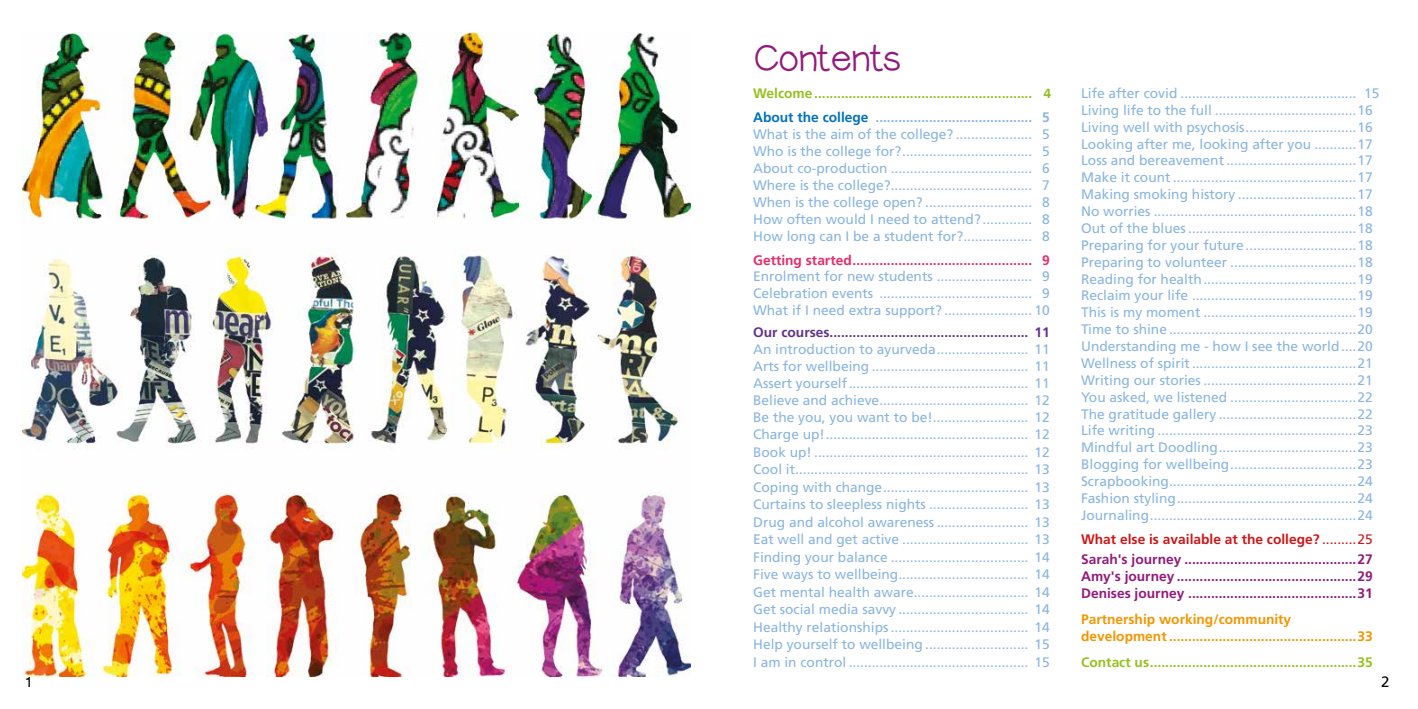
<style>
.page{position:relative;width:1418px;height:709px;background:#fff}
.page>*{position:absolute;margin:0;border:0;box-sizing:border-box;transform-origin:0 0}
.t1{font:38.62px "Ness";color:#921b7b}
.t2{font:15px "Swiss 721 BT";color:#000}
.t3{font:15px "Frutiger LT Std";color:#000}
.t4{font:13.75px/16.9px "Frutiger LT Std";color:#8ab5e1;text-align:justify}
.t5{font:700 13.75px/20.4px "Frutiger LT Std";color:#921b7b}
.t6{font:700 13.75px/24.5px "Frutiger LT Std";color:#95c11f}
.t7{font:700 13.75px/16.9px "Frutiger LT Std";color:#f49600}
.t8{font:700 13.75px "Frutiger LT Std";color:#63328a}
.t9{font:700 13.75px "Frutiger LT Std";color:#e72c6a}
.s1{font-family:"Swiss 721 BT"}
.s2{color:#0072bb}
.s3{color:#8ab5e1}
.s4{color:#cd1719}
.s5{font-weight:400;color:#cd1719}
</style>
<div class="page">
<img style="left:22px;top:32px;width:668px;height:644px">
<h1 class="t1" style="left:753px;top:36px;width:149px">Contents</h1>
<p class="t6" style="left:753px;top:81px;width:299px">Welcome......................................................... <span class="s1">4<br></span><span class="s2">About the college</span> <span class="s3">......................................... 5</span></p>
<p class="t4" style="left:753px;top:126px;width:298px">What is the aim of the college? .................... 5<br>Who is the college for?.................................. 5<br>About co-production ..................................... 6<br>Where is the college?..................................... 7<br>When is the college open? ............................ 8<br>How often would I need to attend?............. 8<br>How long can I be a student for?.................. 8</p>
<p class="t9" style="left:753px;top:252px;width:298px">Getting started............................................... 9</p>
<p class="t4" style="left:753px;top:268px;width:298px">Enrolment for new students ......................... 9<br>Celebration events ........................................ 9<br>What if I need extra support? ....................... 10</p>
<p class="t8" style="left:753px;top:324px;width:298px">Our courses.................................................... 11</p>
<p class="t4" style="left:753px;top:341px;width:298px;line-height:17.4px">An introduction to ayurveda........................ 11<br>Arts for wellbeing ......................................... 11<br>Assert yourself............................................... 11<br>Believe and achieve....................................... 12<br>Be the you, you want to be!......................... 12<br>Charge up!..................................................... 12<br>Book up! ........................................................ 12<br>Cool it............................................................. 13<br>Coping with change...................................... 13<br>Curtains to sleepless nights .......................... 13<br>Drug and alcohol awareness ........................ 13<br>Eat well and get active ................................. 13<br>Finding your balance .................................... 14<br>Five ways to wellbeing.................................. 14<br>Get mental health aware.............................. 14<br>Get social media savvy .................................. 14<br>Healthy relationships .................................... 14<br>Help yourself to wellbeing ........................... 15<br>I am in control ............................................... 15</p>
<p class="t4" style="left:1081px;top:85px;width:300px;text-align:left">Life after covid .............................................. 15<br>Living life to the full .....................................16<br>Living well with psychosis.............................16<br>Looking after me, looking after you ...........17<br>Loss and bereavement ..................................17<br>Make it count ................................................17<br>Making smoking history ...............................17<br>No worries .....................................................18<br>Out of the blues ............................................18<br>Preparing for your future.............................18<br>Preparing to volunteer .................................18<br>Reading for health........................................19<br>Reclaim your life ...........................................19<br>This is my moment ........................................19<br>Time to shine .................................................20<br>Understanding me - how I see the world....20<br>Wellness of spirit...........................................21<br>Writing our stories ........................................21<br>You asked, we listened .................................22<br>The gratitude gallery ....................................22<br>Life writing ....................................................23<br>Mindful art Doodling....................................23<br>Blogging for wellbeing.................................23<br>Scrapbooking.................................................24<br>Fashion styling...............................................24<br>Journaling......................................................24</p>
<p class="t5" style="left:1081px;top:529px;width:293px"><span class="s4">What else is available at the college?</span> <span class="s5">.........25<br></span>Sarah's journey .............................................27</p>
<p class="t5" style="left:1081px;top:568px;width:293px;line-height:16.9px">Amy's journey ...............................................29<br>Denises journey ............................................31</p>
<p class="t7" style="left:1081px;top:610px;width:293px">Partnership working/community development .................................................33</p>
<p class="t6" style="left:1081px;top:650px;width:293px">Contact us......................................................35</p>
<p class="t2" style="left:25px;top:673px;width:10px">1</p>
<p class="t3" style="left:1381px;top:673px;width:10px">2</p>
</div>
